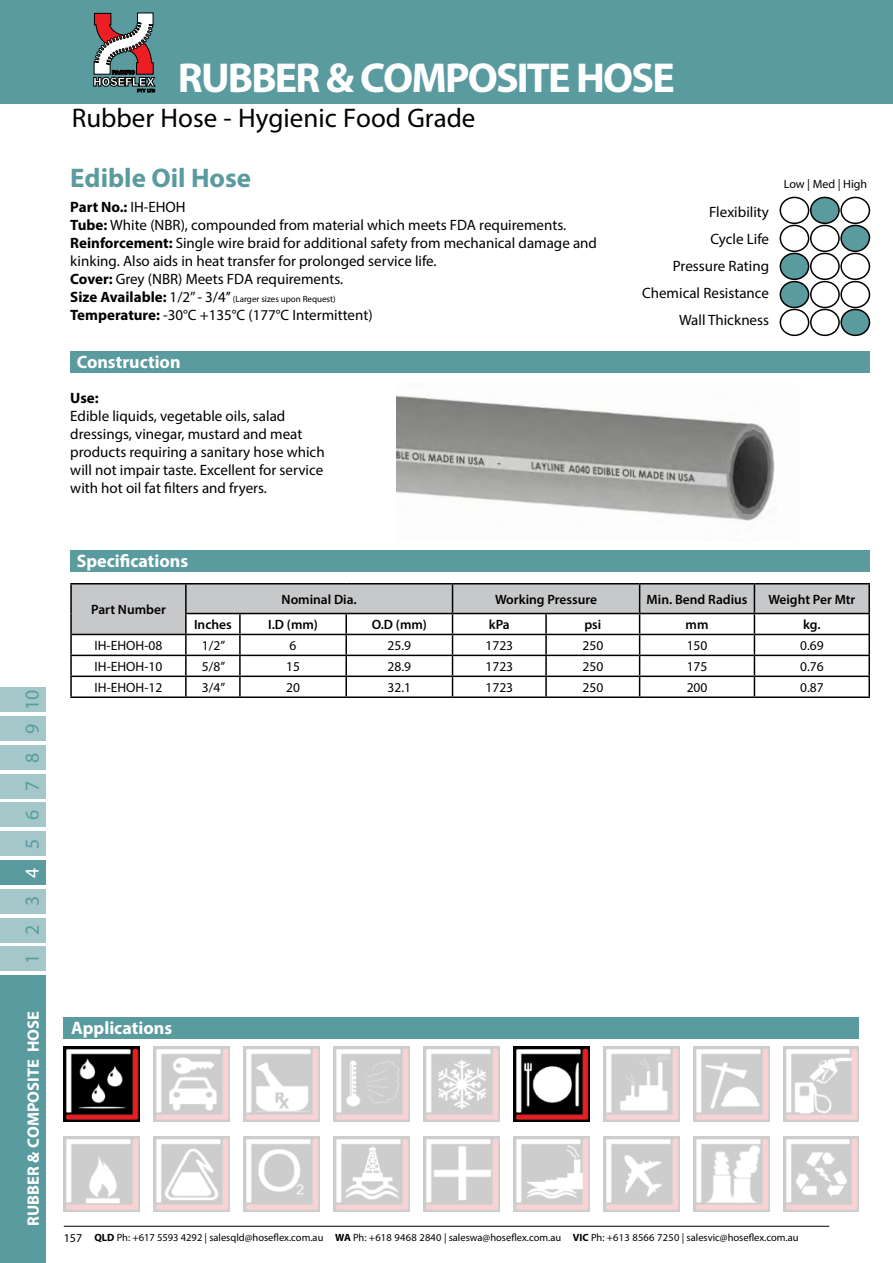
<style>
.page{position:relative;width:893px;height:1263px;background:#fff}
.page>*{position:absolute;margin:0;border:0;box-sizing:border-box;transform-origin:0 0}
.t1{font:700 42px "Myriad Pro";letter-spacing:-.045em;color:#fff}
.t2{font:27px "Myriad Pro";color:#000}
.t3{font:700 27px "Myriad Pro";color:#5a9b9f}
.t4{font:19.8px "Myriad Pro";letter-spacing:.94em;color:#5a9b9f}
.t5{font:700 18px "Myriad Pro";color:#fff}
.t6{font:700 16.5px "Myriad Pro";color:#fff}
.t7{font:15px/18px "Myriad Pro";color:#000}
.t8{font:700 15px "Myriad Pro";color:#000}
.t9{font:13.5px "Myriad Pro";color:#000}
.t10{font:600 13.5px "Myriad Pro";color:#000}
.t11{font:12px "Myriad Pro";color:#000}
.t12{font:10.5px "Myriad Pro";color:#000}
.t13{font:9px "Myriad Pro";color:#000}
.s1{color:#fff}
.s2{font-weight:700}
.s3{font-weight:700;font-size:15px}
.s4{font-size:15px}
.s5{font-size:12px}
</style>
<div class="page">
<div style="left:0;top:0;width:893px;height:104px;background:#5a9b9f"></div>
<div style="left:0;top:947px;width:46px;height:24px;background:#a4c7c9"></div>
<div style="left:0;top:889px;width:46px;height:24px;background:#a4c7c9"></div>
<div style="left:0;top:918px;width:46px;height:24px;background:#a4c7c9"></div>
<div style="left:0;top:832px;width:46px;height:24px;background:#a4c7c9"></div>
<div style="left:0;top:860px;width:46px;height:24px;background:#5a9b9f"></div>
<div style="left:0;top:774px;width:46px;height:24px;background:#a4c7c9"></div>
<div style="left:0;top:803px;width:46px;height:24px;background:#a4c7c9"></div>
<div style="left:0;top:746px;width:46px;height:24px;background:#a4c7c9"></div>
<div style="left:0;top:688px;width:46px;height:24px;background:#a4c7c9"></div>
<div style="left:0;top:717px;width:46px;height:24px;background:#a4c7c9"></div>
<hr style="left:64px;top:1226px;width:765px;height:1px;background:#000">
<div style="left:0;top:976px;width:46px;height:287px;background:#5a9b9f"></div>
<svg style="left:94px;top:13px;width:61px;height:79px"></svg>
<hr style="left:70px;top:583px;width:116px;height:1px;background:#000">
<hr style="left:186px;top:583px;width:54px;height:1px;background:#000">
<hr style="left:240px;top:583px;width:106px;height:1px;background:#000">
<hr style="left:346px;top:583px;width:106px;height:1px;background:#000">
<hr style="left:640px;top:583px;width:114px;height:1px;background:#000">
<hr style="left:754px;top:583px;width:116px;height:1px;background:#000">
<hr style="left:452px;top:583px;width:94px;height:1px;background:#000">
<hr style="left:546px;top:583px;width:94px;height:1px;background:#000">
<svg style="left:70px;top:584px;width:800px;height:112px"></svg>
<hr style="left:70px;top:696px;width:116px;height:2px;background:#000">
<hr style="left:186px;top:696px;width:54px;height:2px;background:#000">
<hr style="left:240px;top:696px;width:106px;height:2px;background:#000">
<hr style="left:346px;top:696px;width:106px;height:2px;background:#000">
<hr style="left:452px;top:696px;width:94px;height:2px;background:#000">
<hr style="left:546px;top:696px;width:94px;height:2px;background:#000">
<hr style="left:640px;top:696px;width:114px;height:2px;background:#000">
<hr style="left:754px;top:696px;width:116px;height:2px;background:#000">
<div style="left:70px;top:351px;width:799px;height:22px;background:#5a9b9f"></div>
<div style="left:780px;top:225px;width:29px;height:27px;border:2px solid #000;border-radius:50%"></div>
<div style="left:810px;top:253px;width:30px;height:27px;border:2px solid #000;border-radius:50%"></div>
<div style="left:810px;top:225px;width:30px;height:27px;border:2px solid #000;border-radius:50%"></div>
<div style="left:780px;top:253px;width:29px;height:26px;background:#5a9b9f;border-radius:50%"></div>
<div style="left:780px;top:253px;width:29px;height:27px;border:2px solid #000;border-radius:50%"></div>
<div style="left:780px;top:282px;width:29px;height:25px;background:#5a9b9f;border-radius:50%"></div>
<div style="left:780px;top:281px;width:29px;height:27px;border:2px solid #000;border-radius:50%"></div>
<div style="left:810px;top:309px;width:30px;height:27px;border:2px solid #000;border-radius:50%"></div>
<div style="left:810px;top:281px;width:30px;height:27px;border:2px solid #000;border-radius:50%"></div>
<div style="left:780px;top:309px;width:29px;height:27px;border:2px solid #000;border-radius:50%"></div>
<div style="left:780px;top:197px;width:29px;height:27px;border:2px solid #000;border-radius:50%"></div>
<div style="left:811px;top:197px;width:28px;height:26px;background:#5a9b9f;border-radius:50%"></div>
<div style="left:810px;top:197px;width:30px;height:27px;border:2px solid #000;border-radius:50%"></div>
<div style="left:840px;top:253px;width:30px;height:27px;border:2px solid #000;border-radius:50%"></div>
<svg style="left:840px;top:224px;width:31px;height:29px"></svg>
<div style="left:841px;top:309px;width:28px;height:26px;background:#5a9b9f;border-radius:50%"></div>
<div style="left:840px;top:309px;width:30px;height:27px;border:2px solid #000;border-radius:50%"></div>
<div style="left:840px;top:281px;width:30px;height:27px;border:2px solid #000;border-radius:50%"></div>
<div style="left:840px;top:197px;width:30px;height:27px;border:2px solid #000;border-radius:50%"></div>
<div style="left:70px;top:550px;width:799px;height:22px;background:#5a9b9f"></div>
<img style="left:397px;top:395px;width:378px;height:126px">
<img style="left:424px;top:1046px;width:75px;height:75px">
<img style="left:514px;top:1046px;width:75px;height:75px">
<img style="left:424px;top:1136px;width:75px;height:75px">
<img style="left:334px;top:1136px;width:75px;height:75px">
<img style="left:244px;top:1046px;width:75px;height:75px">
<img style="left:693px;top:1046px;width:76px;height:75px">
<img style="left:783px;top:1046px;width:76px;height:75px">
<img style="left:693px;top:1136px;width:76px;height:75px">
<img style="left:783px;top:1136px;width:76px;height:75px">
<img style="left:334px;top:1046px;width:75px;height:75px">
<img style="left:604px;top:1136px;width:75px;height:75px">
<img style="left:604px;top:1046px;width:75px;height:75px">
<img style="left:514px;top:1136px;width:75px;height:75px">
<img style="left:154px;top:1136px;width:75px;height:75px">
<img style="left:64px;top:1136px;width:75px;height:75px">
<img style="left:244px;top:1136px;width:75px;height:75px">
<img style="left:154px;top:1046px;width:75px;height:75px">
<img style="left:64px;top:1046px;width:75px;height:75px">
<div style="left:64px;top:1018px;width:795px;height:21px;background:#5a9b9f"></div>
<h3 class="t4" style="left:20px;top:964px;width:276px;rotate:-90deg">123<span class="s1">4</span>5678910</h3>
<p class="t6" style="left:22px;top:1226px;width:216px;rotate:-90deg">RUBBER &amp; COMPOSITE HOSE</p>
<h1 class="t1" style="left:178px;top:51px;width:498px">RUBBER &amp; COMPOSITE HOSE</h1>
<h2 class="t2" style="left:72px;top:101px;width:405px">Rubber Hose - Hygienic Food Grade</h2>
<h2 class="t3" style="left:70px;top:160px;width:182px">Edible Oil Hose</h2>
<p class="t7" style="left:70px;top:198px;width:528px"><span class="s2">Part No.:</span> IH-EHOH<br><span class="s2">Tube:</span> White (NBR), compounded from material which meets FDA requirements.<br><span class="s2">Reinforcement:</span> Single wire braid for additional safety from mechanical damage and kinking. Also aids in heat transfer for prolonged service life.<br><span class="s2">Cover:</span> Grey (NBR) Meets FDA requirements.</p>
<p class="t13" style="left:70px;top:294px;width:267px"><span class="s3">Size Available:</span> <span class="s4">1/2’’ - 3/4’’</span> (Larger sizes upon Request)</p>
<p class="t7" style="left:70px;top:306px;width:304px"><span class="s2">Temperature:</span> -30°C +135°C (177°C Intermittent)</p>
<p class="t5" style="left:77px;top:350px;width:105px">Construction</p>
<p class="t8" style="left:70px;top:388px;width:30px">Use:</p>
<p class="t7" style="left:70px;top:406px;width:256px">Edible liquids, vegetable oils, salad dressings, vinegar, mustard and meat products requiring a sanitary hose which will not impair taste. Excellent for service with hot oil fat filters and fryers.</p>
<p class="t5" style="left:77px;top:549px;width:113px">Specifications</p>
<p class="t7" style="left:642px;top:198px;width:128px;line-height:27px;text-align:right">Flexibility<br>Cycle Life<br>Pressure Rating<br>Chemical Resistance<br>Wall Thickness</p>
<p class="t11" style="left:784px;top:177px;width:85px">Low | Med | High</p>
<p class="t10" style="left:91px;top:601px;width:76px">Part Number</p>
<p class="t10" style="left:282px;top:591px;width:77px">Nominal Dia.</p>
<p class="t10" style="left:495px;top:591px;width:104px">Working Pressure</p>
<p class="t10" style="left:647px;top:591px;width:102px">Min. Bend Radius</p>
<p class="t10" style="left:768px;top:591px;width:89px">Weight Per Mtr</p>
<p class="t10" style="left:194px;top:616px;width:39px">Inches</p>
<p class="t10" style="left:268px;top:616px;width:51px">I.D (mm)</p>
<p class="t10" style="left:372px;top:616px;width:57px">O.D (mm)</p>
<p class="t10" style="left:489px;top:616px;width:22px">kPa</p>
<p class="t10" style="left:584px;top:616px;width:18px">psi</p>
<p class="t10" style="left:686px;top:616px;width:24px">mm</p>
<p class="t10" style="left:803px;top:616px;width:19px">kg.</p>
<p class="t9" style="left:95px;top:637px;width:69px">IH-EHOH-08</p>
<p class="t9" style="left:202px;top:637px;width:25px">1/2’’</p>
<p class="t9" style="left:290px;top:637px;width:8px">6</p>
<p class="t9" style="left:388px;top:637px;width:25px">25.9</p>
<p class="t9" style="left:485px;top:637px;width:29px">1723</p>
<p class="t9" style="left:582px;top:637px;width:22px">250</p>
<p class="t9" style="left:687px;top:637px;width:22px">150</p>
<p class="t9" style="left:800px;top:637px;width:25px">0.69</p>
<p class="t9" style="left:95px;top:658px;width:69px">IH-EHOH-10</p>
<p class="t9" style="left:202px;top:658px;width:25px">5/8’’</p>
<p class="t9" style="left:286px;top:658px;width:15px">15</p>
<p class="t9" style="left:388px;top:658px;width:25px">28.9</p>
<p class="t9" style="left:485px;top:658px;width:29px">1723</p>
<p class="t9" style="left:582px;top:658px;width:22px">250</p>
<p class="t9" style="left:687px;top:658px;width:22px">175</p>
<p class="t9" style="left:800px;top:658px;width:25px">0.76</p>
<p class="t9" style="left:95px;top:679px;width:69px">IH-EHOH-12</p>
<p class="t9" style="left:202px;top:679px;width:25px">3/4’’</p>
<p class="t9" style="left:286px;top:679px;width:15px">20</p>
<p class="t9" style="left:388px;top:679px;width:25px">32.1</p>
<p class="t9" style="left:485px;top:679px;width:29px">1723</p>
<p class="t9" style="left:582px;top:679px;width:22px">250</p>
<p class="t9" style="left:687px;top:679px;width:22px">200</p>
<p class="t9" style="left:800px;top:679px;width:25px">0.87</p>
<p class="t5" style="left:71px;top:1017px;width:102px">Applications</p>
<p class="t12" style="left:64px;top:1231px;width:736px"><span class="s5">157</span> <span class="s2">QLD</span> Ph: +617 5593 4292 | salesqld@hoseflex.com.au <span class="s2">WA</span> Ph: +618 9468 2840 | saleswa@hoseflex.com.au <span class="s2">VIC</span> Ph: +613 8566 7250 | salesvic@hoseflex.com.au</p>
</div>
